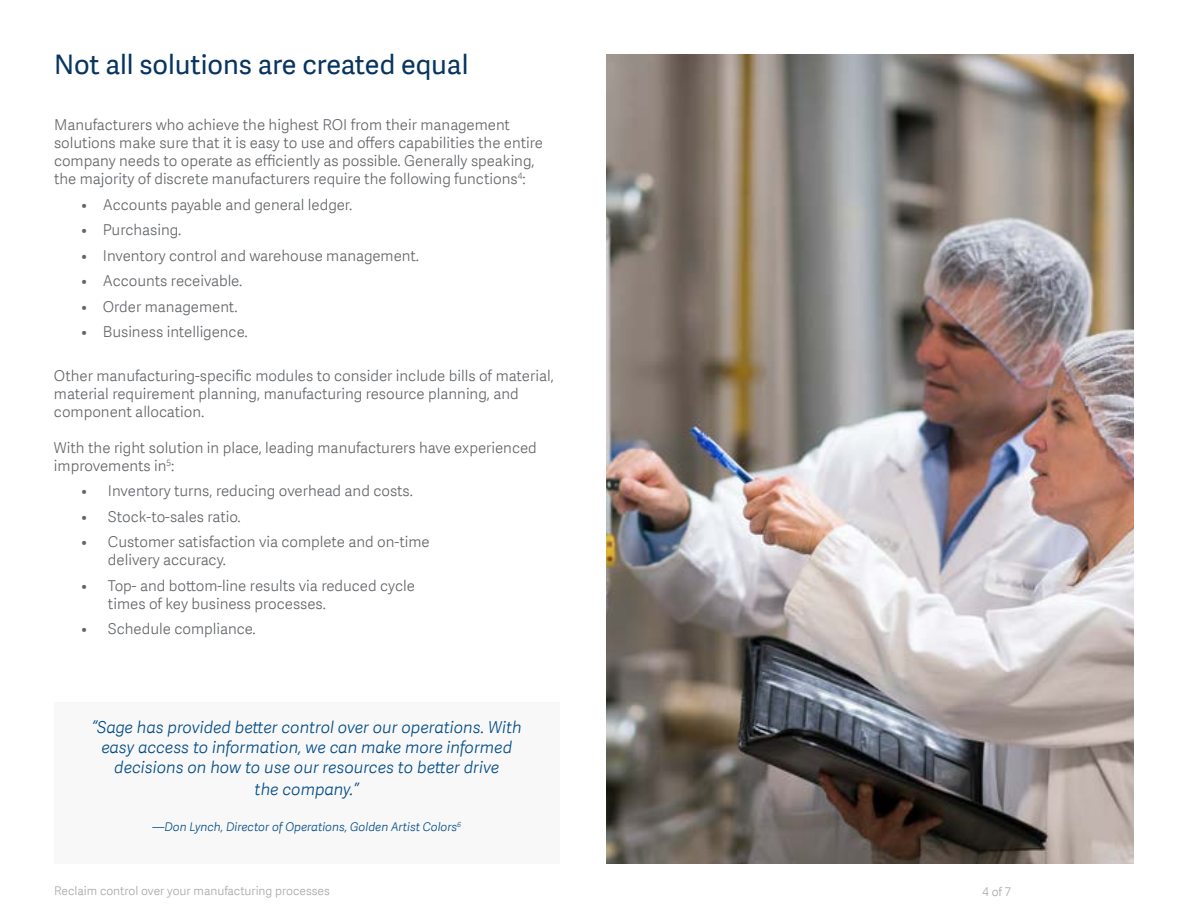
<style>
.page{position:relative;width:1188px;height:918px;background:#fff}
.page>*{position:absolute;margin:0;border:0;box-sizing:border-box;transform-origin:0 0}
.t1{font:27px "Adelle Sans SAGE";color:#073460}
.t2{font:italic 16.5px/19.8px "Adelle Sans SAGE Lt";color:#004b87;text-align:center}
.t3{font:15px/18px "Adelle Sans SAGE Lt";color:#63666a}
.t4{font:italic 12px "Adelle Sans SAGE Lt";color:#004b87}
.t5{font:12px "Adelle Sans SAGE Lt";color:#a7a8aa}
</style>
<div class="page">
<div style="left:54px;top:702px;width:506px;height:162px;background:#f8f8f8"></div>
<img style="left:606px;top:54px;width:528px;height:810px">
<h1 class="t1" style="left:54px;top:46px;width:416px">Not all solutions are created equal</h1>
<p class="t3" style="left:54px;top:115px;width:491px">Manufacturers who achieve the highest ROI from their management solutions make sure that it is easy to use and offers capabilities the entire company needs to operate as efficiently as possible. Generally speaking, the majority of discrete manufacturers require the following functions<sup>4</sup>:</p>
<p class="t3" style="left:82px;top:195px;width:272px">• Accounts payable and general ledger.</p>
<p class="t3" style="left:82px;top:220px;width:101px">• Purchasing.</p>
<p class="t3" style="left:82px;top:246px;width:339px">• Inventory control and warehouse management.</p>
<p class="t3" style="left:82px;top:271px;width:162px">• Accounts receivable.</p>
<p class="t3" style="left:82px;top:297px;width:157px">• Order management.</p>
<p class="t3" style="left:82px;top:322px;width:168px">• Business intelligence.</p>
<p class="t3" style="left:54px;top:366px;width:501px">Other manufacturing-specific modules to consider include bills of material, material requirement planning, manufacturing resource planning, and component allocation.</p>
<p class="t3" style="left:54px;top:438px;width:484px">With the right solution in place, leading manufacturers have experienced improvements in<sup>5</sup>:</p>
<p class="t3" style="left:82px;top:481px;width:333px">• Inventory turns, reducing overhead and costs.</p>
<p class="t3" style="left:82px;top:507px;width:161px">• Stock-to-sales ratio.</p>
<p class="t3" style="left:108px;top:532px;width:323px;text-indent:-26px">• Customer satisfaction via complete and on-time delivery accuracy.</p>
<p class="t3" style="left:108px;top:576px;width:309px;text-indent:-26px">• Top- and bottom-line results via reduced cycle times of key business processes.</p>
<p class="t3" style="left:82px;top:619px;width:176px">• Schedule compliance.</p>
<p class="t2" style="left:92px;top:717px;width:431px">“Sage has provided better control over our operations. With easy access to information, we can make more informed decisions on how to use our resources to better drive</p>
<p class="t2" style="left:255px;top:778px;width:106px">the company.”</p>
<p class="t4" style="left:152px;top:818px;width:310px">—Don Lynch, Director of Operations, Golden Artist Colors<sup>6</sup></p>
<p class="t5" style="left:54px;top:882px;width:277px">Reclaim control over your manufacturing processes</p>
<p class="t5" style="left:982px;top:883px;width:30px">4 of 7</p>
</div>
